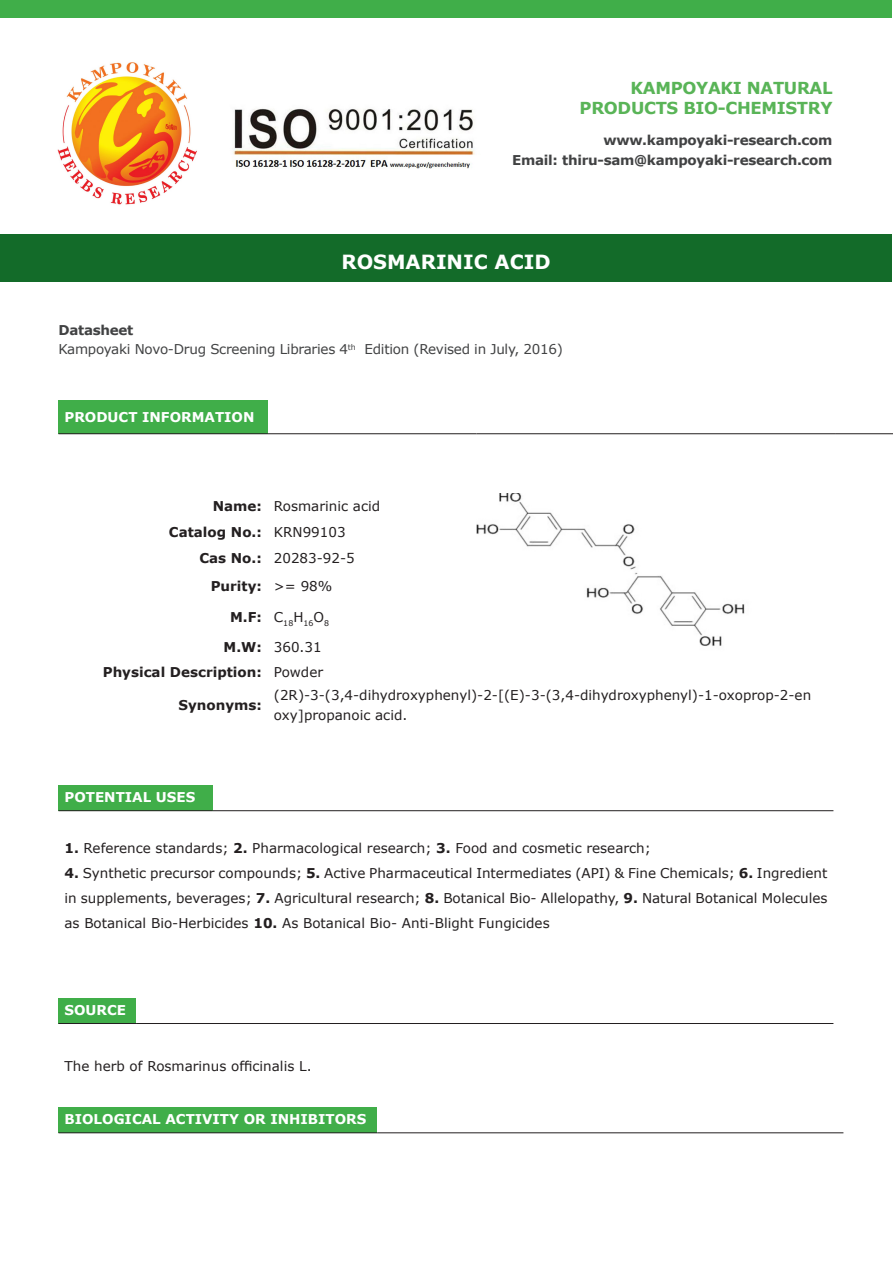
<style>
.page{position:relative;width:893px;height:1263px;background:#fff}
.page>*{position:absolute;margin:0;border:0;box-sizing:border-box;transform-origin:0 0}
.t1{font:700 19.5px "Verdana";color:#fff}
.t2{font:700 16.5px "Verdana";letter-spacing:-.02em;color:#59b457}
.t3{font:13.5px/25.2px "Verdana";color:#231f20}
.t4{font:700 13.5px "Verdana";letter-spacing:-.02em;color:#414243}
.t5{font:700 13.5px "Verdana";color:#fff}
.t6{font:700 13.5px "Verdana";color:#231f20}
.t7{font:13.5px "Verdana";letter-spacing:-.02em;color:#414243}
.t8{font:7.8px "Verdana";color:#231f20}
.s1{font-weight:700}
</style>
<div class="page">
<img style="left:232px;top:108px;width:243px;height:61px">
<img style="left:57px;top:62px;width:140px;height:143px">
<div style="left:0;top:0;width:892px;height:17px;background:#40ae49"></div>
<div style="left:1px;top:235px;width:891px;height:47px;background:#136b29"></div>
<div style="left:58px;top:400px;width:210px;height:34px;background:#40ae49"></div>
<hr style="left:58px;top:433px;width:210px;height:1px;background:#231f20">
<hr style="left:268px;top:433px;width:208px;height:1px;background:#231f20">
<hr style="left:476px;top:433px;width:359px;height:1px;background:#231f20">
<hr style="left:835px;top:433px;width:58px;height:1px;background:#231f20">
<img style="left:476px;top:493px;width:269px;height:153px">
<div style="left:58px;top:786px;width:155px;height:25px;background:#40ae49"></div>
<hr style="left:58px;top:810px;width:155px;height:1px;background:#231f20">
<hr style="left:213px;top:810px;width:620px;height:1px;background:#231f20">
<div style="left:58px;top:998px;width:78px;height:25px;background:#40ae49"></div>
<hr style="left:58px;top:1023px;width:78px;height:1px;background:#231f20">
<hr style="left:136px;top:1023px;width:697px;height:1px;background:#231f20">
<div style="left:58px;top:1108px;width:319px;height:25px;background:#40ae49"></div>
<hr style="left:58px;top:1132px;width:319px;height:1px;background:#231f20">
<hr style="left:377px;top:1132px;width:466px;height:1px;background:#231f20">
<p class="t2" style="left:631px;top:78px;width:203px">KAMPOYAKI NATURAL</p>
<p class="t2" style="left:580px;top:97px;width:254px">PRODUCTS BIO-CHEMISTRY</p>
<p class="t4" style="left:603px;top:132px;width:231px">www.kampoyaki-research.com</p>
<p class="t4" style="left:512px;top:151px;width:322px">Email: thiru-sam@kampoyaki-research.com</p>
<p class="t1" style="left:341px;top:249px;width:211px">ROSMARINIC ACID</p>
<p class="t4" style="left:58px;top:321px;width:76px">Datasheet</p>
<p class="t7" style="left:58px;top:341px;width:506px">Kampoyaki Novo-Drug Screening Libraries 4<sup>th</sup> Edition (Revised in July, 2016)</p>
<p class="t5" style="left:64px;top:409px;width:192px">PRODUCT INFORMATION</p>
<p class="t6" style="left:213px;top:497px;width:51px">Name:</p>
<p class="t3" style="left:274px;top:494px;width:108px">Rosmarinic acid</p>
<p class="t6" style="left:169px;top:523px;width:94px">Catalog No.:</p>
<p class="t3" style="left:274px;top:519px;width:73px">KRN99103</p>
<p class="t6" style="left:199px;top:550px;width:64px">Cas No.:</p>
<p class="t3" style="left:274px;top:546px;width:82px">20283-92-5</p>
<p class="t6" style="left:211px;top:577px;width:53px">Purity:</p>
<p class="t3" style="left:274px;top:573px;width:60px">&gt;= 98%</p>
<p class="t6" style="left:230px;top:608px;width:33px">M.F:</p>
<p class="t8" style="left:274px;top:618px;width:57px"><sup>C</sup>18<sup>H</sup>16<sup>O</sup>8</p>
<p class="t6" style="left:224px;top:638px;width:40px">M.W:</p>
<p class="t3" style="left:274px;top:635px;width:49px">360.31</p>
<p class="t6" style="left:103px;top:663px;width:161px">Physical Description:</p>
<p class="t3" style="left:274px;top:660px;width:51px">Powder</p>
<p class="t6" style="left:178px;top:696px;width:85px">Synonyms:</p>
<p class="t3" style="left:274px;top:686px;width:539px;line-height:19.2px">(2R)-3-(3,4-dihydroxyphenyl)-2-[(E)-3-(3,4-dihydroxyphenyl)-1-oxoprop-2-en oxy]propanoic acid.</p>
<p class="t5" style="left:64px;top:788px;width:132px">POTENTIAL USES</p>
<p class="t3" style="left:64px;top:835px;width:588px"><span class="s1">1.</span> Reference standards; <span class="s1">2.</span> Pharmacological research; <span class="s1">3.</span> Food and cosmetic research;</p>
<p class="t3" style="left:64px;top:860px;width:764px;text-align:justify"><span class="s1">4.</span> Synthetic precursor compounds; <span class="s1">5.</span> Active Pharmaceutical Intermediates (API) &amp; Fine Chemicals; <span class="s1">6.</span> Ingredient in supplements, beverages; <span class="s1">7.</span> Agricultural research; <span class="s1">8.</span> Botanical Bio- Allelopathy, <span class="s1">9.</span> Natural Botanical Molecules as Botanical Bio-Herbicides <span class="s1">10.</span> As Botanical Bio- Anti-Blight Fungicides</p>
<p class="t5" style="left:64px;top:1001px;width:63px">SOURCE</p>
<p class="t3" style="left:64px;top:1053px;width:249px">The herb of Rosmarinus officinalis L.</p>
<p class="t5" style="left:64px;top:1110px;width:303px">BIOLOGICAL ACTIVITY OR INHIBITORS</p>
</div>
